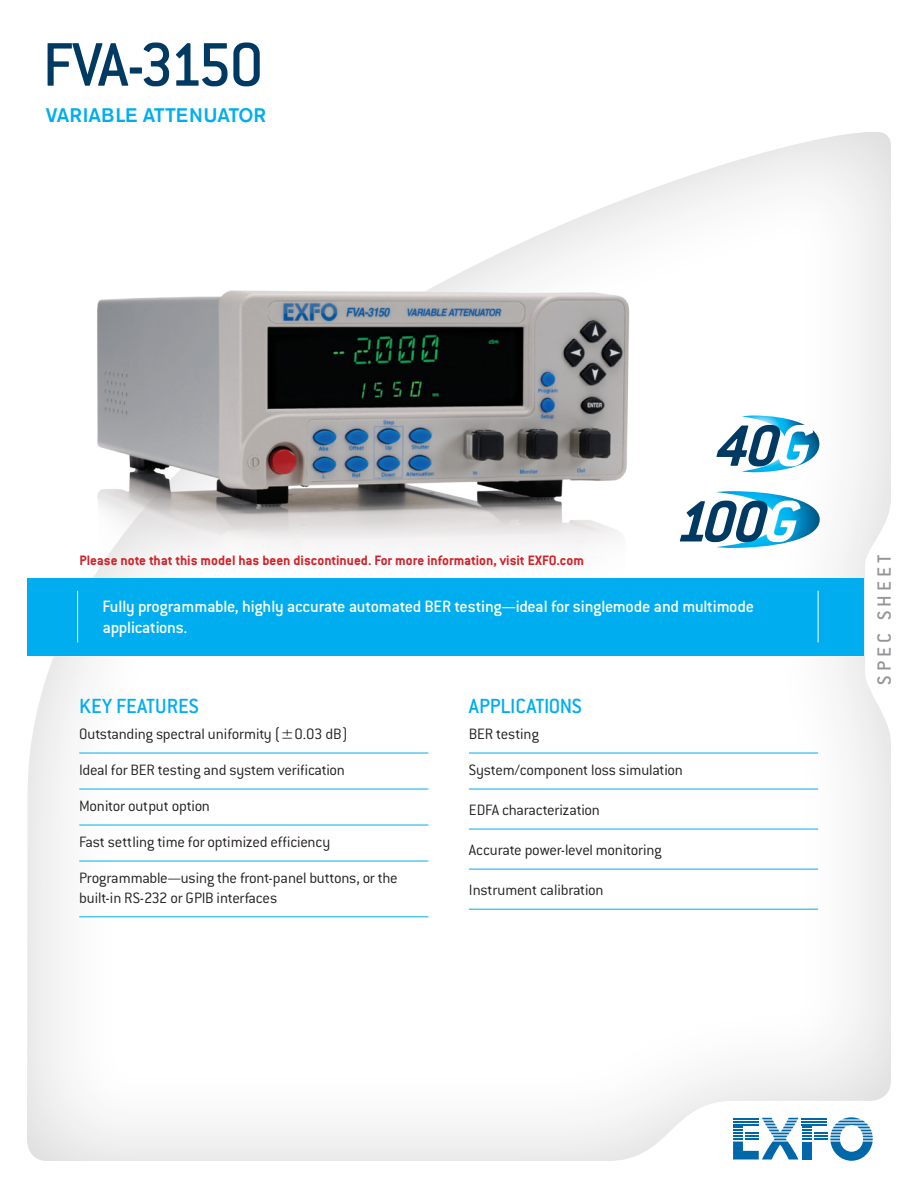
<style>
.page{position:relative;width:918px;height:1188px;background:#fff}
.page>*{position:absolute;margin:0;border:0;box-sizing:border-box;transform-origin:0 0}
.Titre{font:500 67.5px "Conduit ITC";letter-spacing:-.07em;color:#003a62}
.Sous-titre_2{font:500 22.5px "Conduit ITC";letter-spacing:-.005em;color:#00aeef}
.t1{font:500 21px "Conduit ITC";letter-spacing:.2em;color:#939598}
.Sous-titre_1{font:500 19.5px "Akzidenz Grotesk BE";color:#00aeef}
.Bande_bleu_-_Texte{font:500 18px/21px "Conduit ITC";letter-spacing:-.015em;color:#fff}
.Key_-_Texte_filet{font:300 16.5px/19.8px "Conduit ITC";letter-spacing:-.015em;color:#231f20}
.t2{font:700 15px "Conduit ITC";color:#d1232a}
</style>
<div class="page">
<div style="left:27px;top:131px;width:865px;height:1031px;background:#231f20;opacity:.2"></div>
<svg style="left:733px;top:1117px;width:140px;height:44px"></svg>
<div style="left:27px;top:578px;width:837px;height:78px;background:#00aeef"></div>
<hr style="left:79px;top:753px;width:349px;height:1px;background:#00aeef">
<hr style="left:79px;top:789px;width:349px;height:1px;background:#00aeef">
<hr style="left:79px;top:825px;width:349px;height:1px;background:#00aeef">
<hr style="left:79px;top:861px;width:349px;height:1px;background:#00aeef">
<hr style="left:79px;top:917px;width:349px;height:1px;background:#00aeef">
<hr style="left:469px;top:753px;width:349px;height:1px;background:#00aeef">
<hr style="left:469px;top:789px;width:349px;height:1px;background:#00aeef">
<hr style="left:469px;top:829px;width:349px;height:1px;background:#00aeef">
<hr style="left:469px;top:869px;width:349px;height:1px;background:#00aeef">
<hr style="left:469px;top:909px;width:349px;height:1px;background:#00aeef">
<hr style="left:818px;top:591px;width:1px;height:51px;background:#fff">
<hr style="left:77px;top:591px;width:1px;height:51px;background:#fff">
<img style="left:88px;top:271px;width:554px;height:307px">
<svg style="left:716px;top:416px;width:103px;height:56px"></svg>
<svg style="left:680px;top:491px;width:140px;height:57px"></svg>
<p class="Titre" style="left:43px;top:27px;width:223px">FVA-3150</p>
<p class="Sous-titre_1" style="left:46px;top:103px;width:222px">VARIABLE ATTENUATOR</p>
<p class="t2" style="left:79px;top:551px;width:506px">Please note that this model has been discontinued. For more information, visit EXFO.com</p>
<p class="Bande_bleu_-_Texte" style="left:102px;top:596px;width:653px">Fully programmable, highly accurate automated BER testing—ideal for singlemode and multimode applications.</p>
<p class="Sous-titre_2" style="left:79px;top:693px;width:121px">KEY FEATURES</p>
<p class="Key_-_Texte_filet" style="left:79px;top:724px;width:270px">Outstanding spectral uniformity (±0.03 dB)</p>
<p class="Key_-_Texte_filet" style="left:79px;top:760px;width:267px">Ideal for BER testing and system verification</p>
<p class="Key_-_Texte_filet" style="left:79px;top:796px;width:132px">Monitor output option</p>
<p class="Key_-_Texte_filet" style="left:79px;top:832px;width:253px">Fast settling time for optimized efficiency</p>
<p class="Key_-_Texte_filet" style="left:79px;top:868px;width:320px">Programmable—using the front-panel buttons, or the built-in RS-232 or GPIB interfaces</p>
<p class="Sous-titre_2" style="left:469px;top:693px;width:114px">APPLICATIONS</p>
<p class="Key_-_Texte_filet" style="left:469px;top:724px;width:71px">BER testing</p>
<p class="Key_-_Texte_filet" style="left:469px;top:760px;width:215px">System/component loss simulation</p>
<p class="Key_-_Texte_filet" style="left:469px;top:800px;width:133px">EDFA characterization</p>
<p class="Key_-_Texte_filet" style="left:469px;top:840px;width:194px">Accurate power-level monitoring</p>
<p class="Key_-_Texte_filet" style="left:469px;top:880px;width:136px">Instrument calibration</p>
<p class="t1" style="left:873px;top:685px;width:132px;rotate:-90deg">SPEC SHEET</p>
</div>
